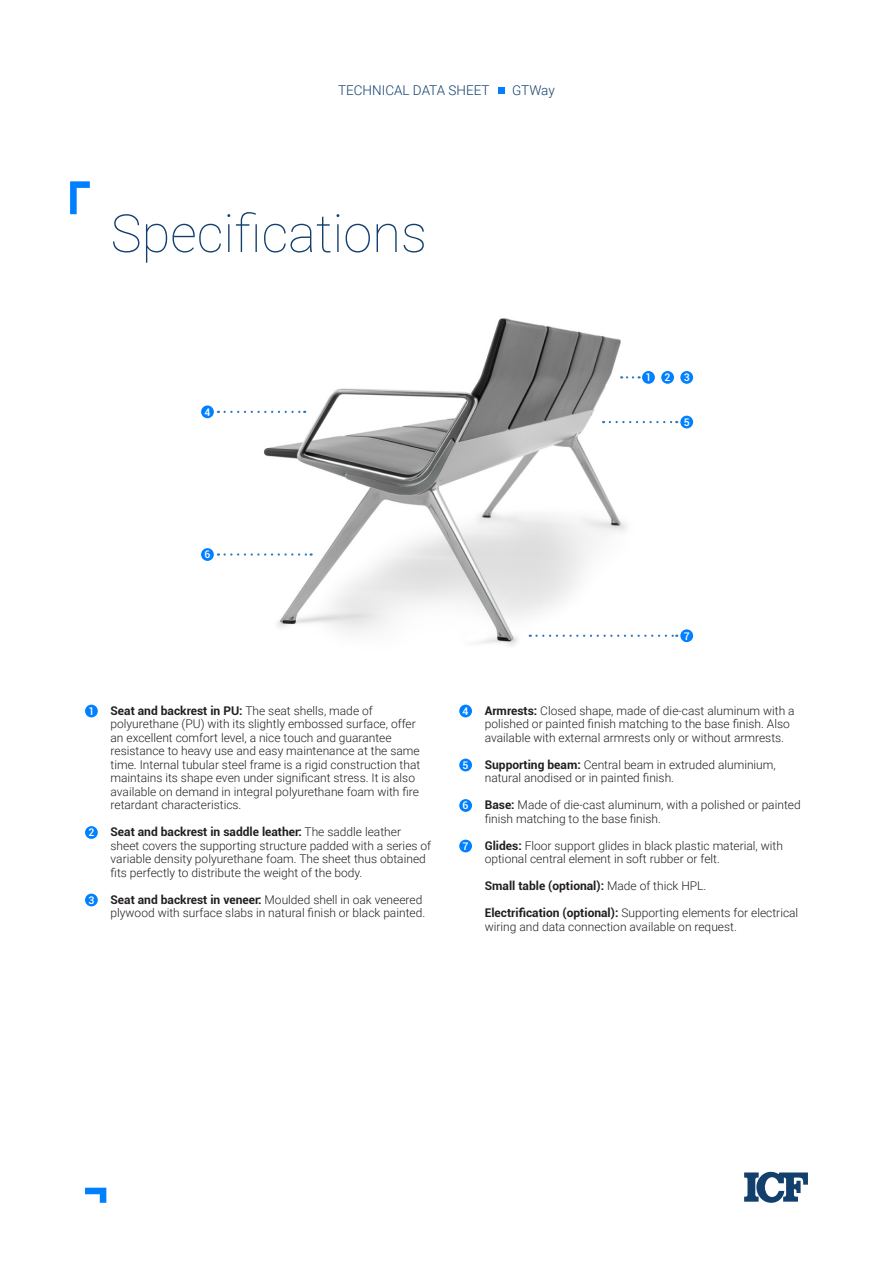
<style>
.page{position:relative;width:893px;height:1263px;background:#fff}
.page>*{position:absolute;margin:0;border:0;box-sizing:border-box;transform-origin:0 0}
.t1{font:100 52.5px "Roboto";color:#133f6d}
.t2{font:300 13.5px "Roboto";color:#133f6d}
.t3{font:300 12px/13.5px "Roboto";color:#231f20}
.t4{font:700 12px "Roboto";color:#231f20}
.t5{font:500 10.5px "Roboto";color:#fff}
.s1{font-weight:700}
.s2{font-weight:300}
</style>
<div class="page">
<img style="left:252px;top:318px;width:387px;height:328px">
<svg style="left:744px;top:1171px;width:64px;height:32px"></svg>
<svg style="left:85px;top:1188px;width:21px;height:15px"></svg>
<svg style="left:70px;top:181px;width:20px;height:33px"></svg>
<div style="left:85px;top:705px;width:13px;height:12px;background:#0080ff;border-radius:50%"></div>
<div style="left:85px;top:826px;width:13px;height:13px;background:#0080ff;border-radius:50%"></div>
<div style="left:85px;top:894px;width:13px;height:12px;background:#0080ff;border-radius:50%"></div>
<div style="left:459px;top:705px;width:13px;height:12px;background:#0080ff;border-radius:50%"></div>
<div style="left:459px;top:759px;width:13px;height:12px;background:#0080ff;border-radius:50%"></div>
<div style="left:459px;top:799px;width:13px;height:13px;background:#0080ff;border-radius:50%"></div>
<div style="left:459px;top:840px;width:13px;height:12px;background:#0080ff;border-radius:50%"></div>
<div style="left:201px;top:405px;width:13px;height:13px;background:#0080ff;border-radius:50%"></div>
<div style="left:680px;top:371px;width:13px;height:13px;background:#0080ff;border-radius:50%"></div>
<svg style="left:225px;top:411px;width:80px;height:2px"></svg>
<div style="left:680px;top:416px;width:13px;height:12px;background:#0080ff;border-radius:50%"></div>
<svg style="left:610px;top:421px;width:67px;height:2px"></svg>
<div style="left:201px;top:548px;width:13px;height:13px;background:#0080ff;border-radius:50%"></div>
<svg style="left:225px;top:553px;width:87px;height:3px"></svg>
<div style="left:680px;top:629px;width:13px;height:13px;background:#0080ff;border-radius:50%"></div>
<svg style="left:530px;top:635px;width:147px;height:2px"></svg>
<div style="left:661px;top:371px;width:13px;height:13px;background:#0080ff;border-radius:50%"></div>
<div style="left:642px;top:371px;width:13px;height:13px;background:#0080ff;border-radius:50%"></div>
<svg style="left:621px;top:376px;width:19px;height:2px"></svg>
<div style="left:498px;top:87px;width:6px;height:7px;background:#0080ff"></div>
<p class="t2" style="left:338px;top:81px;width:153px">TECHNICAL DATA SHEET</p>
<p class="t2" style="left:512px;top:81px;width:44px">GTWay</p>
<h1 class="t1" style="left:111px;top:197px;width:318px">Specifications</h1>
<p class="t5" style="left:204px;top:404px;width:7px">4</p>
<p class="t5" style="left:645px;top:370px;width:7px">1</p>
<p class="t5" style="left:665px;top:370px;width:7px">2</p>
<p class="t5" style="left:684px;top:370px;width:7px">3</p>
<p class="t5" style="left:684px;top:415px;width:7px">5</p>
<p class="t5" style="left:204px;top:547px;width:7px">6</p>
<p class="t5" style="left:88px;top:704px;width:7px">1</p>
<p class="t5" style="left:88px;top:825px;width:7px">2</p>
<p class="t5" style="left:88px;top:893px;width:7px">3</p>
<p class="t3" style="left:111px;top:703px;width:311px"><span class="s1">Seat and backrest in PU:</span> The seat shells, made of polyurethane (PU) with its slightly embossed surface, offer an excellent comfort level, a nice touch and guarantee resistance to heavy use and easy maintenance at the same time. Internal tubular steel frame is a rigid construction that maintains its shape even under significant stress. It is also available on demand in integral polyurethane foam with fire retardant characteristics.</p>
<p class="t3" style="left:111px;top:825px;width:322px"><span class="s1">Seat and backrest in saddle leather:</span> The saddle leather sheet covers the supporting structure padded with a series of variable density polyurethane foam. The sheet thus obtained fits perfectly to distribute the weight of the body.</p>
<p class="t3" style="left:111px;top:892px;width:316px"><span class="s1">Seat and backrest in veneer:</span> Moulded shell in oak veneered plywood with surface slabs in natural finish or black painted.</p>
<p class="t5" style="left:684px;top:628px;width:7px">7</p>
<p class="t5" style="left:463px;top:704px;width:7px">4</p>
<p class="t5" style="left:463px;top:758px;width:7px">5</p>
<p class="t5" style="left:463px;top:798px;width:7px">6</p>
<p class="t5" style="left:463px;top:839px;width:7px">7</p>
<p class="t3" style="left:485px;top:703px;width:311px"><span class="s1">Armrests:</span> Closed shape, made of die-cast aluminum with a polished or painted finish matching to the base finish. Also available with external armrests only or without armrests.</p>
<p class="t3" style="left:485px;top:757px;width:293px"><span class="s1">Supporting beam:</span> Central beam in extruded aluminium, natural anodised or in painted finish.</p>
<p class="t3" style="left:485px;top:798px;width:317px"><span class="s1">Base:</span> Made of die-cast aluminum, with a polished or painted finish matching to the base finish.</p>
<p class="t3" style="left:485px;top:838px;width:300px"><span class="s1">Glides:</span> Floor support glides in black plastic material, with optional central element in soft rubber or felt.</p>
<p class="t4" style="left:485px;top:878px;width:223px">Small table (optional): <span class="s2">Made of thick HPL.</span></p>
<p class="t3" style="left:485px;top:906px;width:315px"><span class="s1">Electrification (optional):</span> Supporting elements for electrical wiring and data connection available on request.</p>
</div>
